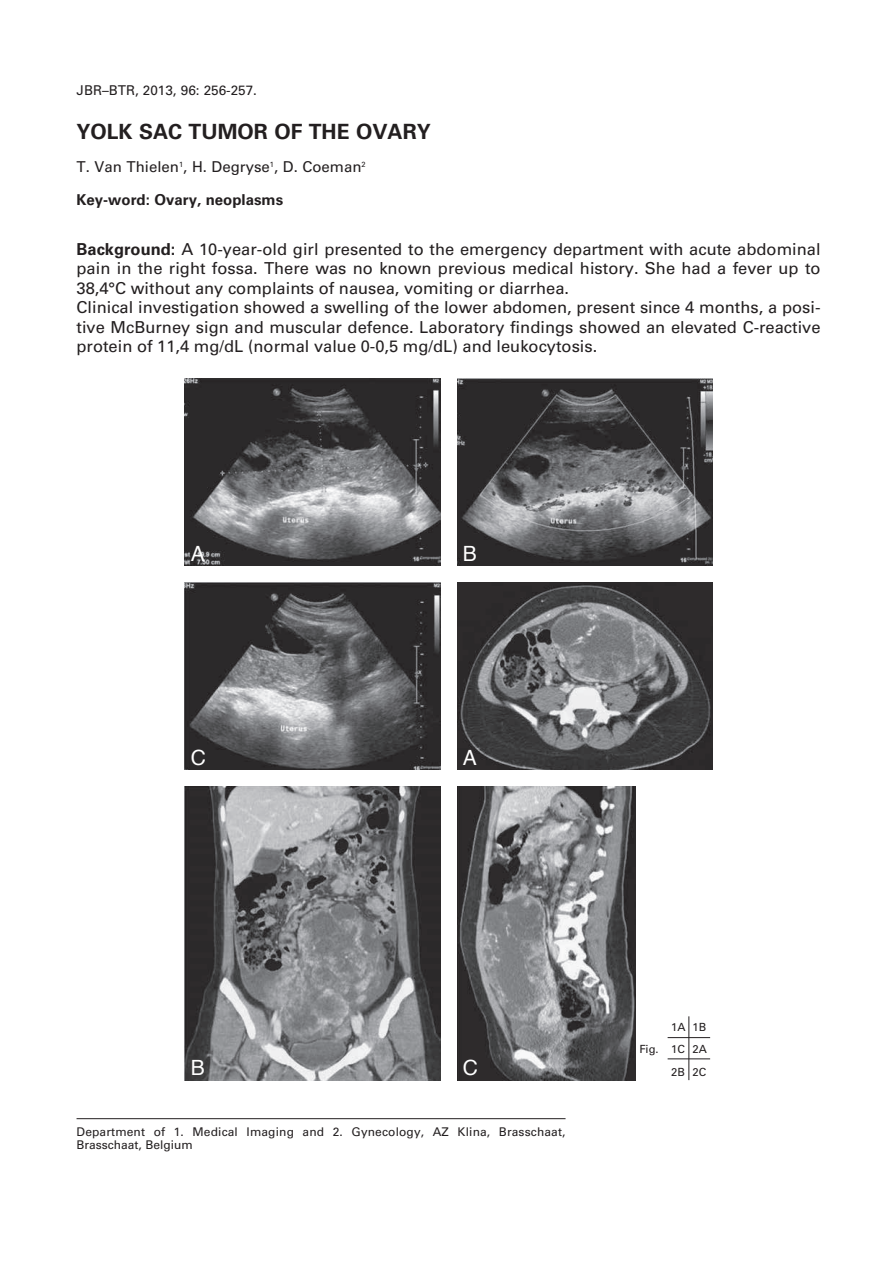
<style>
.page{position:relative;width:893px;height:1263px;background:#fff}
.page>*{position:absolute;margin:0;border:0;box-sizing:border-box;transform-origin:0 0}
.t1{font:700 21px "Univers";color:#231f20}
.t2{font:21px "Helvetica";color:#fff}
.t3{font:16.5px/19.5px "Univers";color:#231f20}
.t4{font:15px "Univers";color:#231f20}
.t5{font:700 15px "Univers";color:#231f20}
.t6{font:13.5px "Univers";color:#231f20}
.t7{font:12px/13.5px "Univers";letter-spacing:.01em;color:#231f20}
.t8{font:11.25px/22.5px "Univers";color:#231f20;text-align:right}
.s1{font-weight:700}
</style>
<div class="page">
<hr style="left:77px;top:1118px;width:489px;height:1px;background:#231f20">
<hr style="left:668px;top:1058px;width:42px;height:1px;background:#231f20">
<hr style="left:668px;top:1037px;width:42px;height:1px;background:#231f20">
<hr style="left:689px;top:1016px;width:1px;height:64px;background:#231f20">
<img style="left:185px;top:378px;width:255px;height:188px">
<img style="left:185px;top:583px;width:255px;height:187px">
<img style="left:185px;top:787px;width:255px;height:293px">
<img style="left:457px;top:583px;width:255px;height:187px">
<img style="left:457px;top:378px;width:255px;height:188px">
<img style="left:457px;top:787px;width:179px;height:293px">
<p class="t6" style="left:77px;top:82px;width:182px">JBR–BTR, 2013, 96: 256-257.</p>
<p class="t1" style="left:77px;top:119px;width:356px">YOLK SAC TUMOR OF THE OVARY</p>
<p class="t4" style="left:77px;top:158px;width:291px">T. Van Thielen<sup>1</sup>, H. Degryse<sup>1</sup>, D. Coeman<sup>2</sup></p>
<p class="t5" style="left:77px;top:191px;width:208px">Key-word: Ovary, neoplasms</p>
<p class="t3" style="left:77px;top:239px;width:746px"><span class="s1">Background:</span> A 10-year-old girl presented to the emergency department with acute abdominal pain in the right fossa. There was no known previous medical history. She had a fever up to 38,4°C without any complaints of nausea, vomiting or diarrhea.<br>Clinical investigation showed a swelling of the lower abdomen, present since 4 months, a posi&shy;tive McBurney sign and muscular defence. Laboratory findings showed an elevated C-reactive protein of 11,4 mg/dL (normal value 0-0,5 mg/dL) and leukocytosis.</p>
<p class="t2" style="left:191px;top:537px;width:16px">A</p>
<p class="t2" style="left:191px;top:741px;width:17px">C</p>
<p class="t2" style="left:463px;top:537px;width:16px">B</p>
<p class="t2" style="left:463px;top:741px;width:16px">A</p>
<p class="t2" style="left:191px;top:1052px;width:16px">B</p>
<p class="t2" style="left:463px;top:1052px;width:17px">C</p>
<p class="t7" style="left:77px;top:1125px;width:490px">Department of 1. Medical Imaging and 2. Gynecology, AZ Klina, Brasschaat,<br>Brasschaat, Belgium</p>
<p class="t8" style="left:639px;top:1015px;width:69px">1A 1B<br>Fig. 1C 2A<br>2B 2C</p>
</div>
